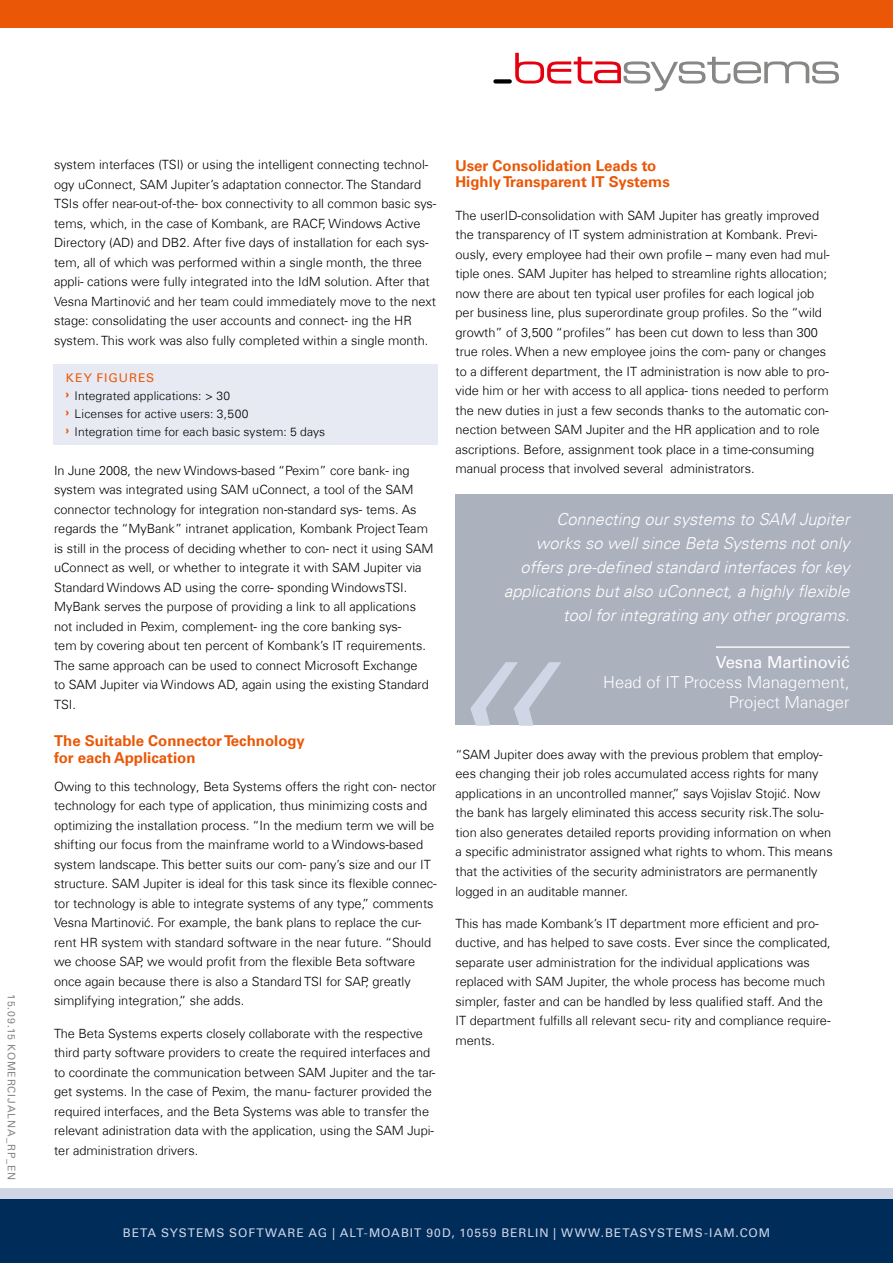
<style>
.page{position:relative;width:893px;height:1263px;background:#fff}
.page>*{position:absolute;margin:0;border:0;box-sizing:border-box;transform-origin:0 0}
.fließ{font:italic 300 16.5px/24px "Univers Com 45";color:#fff;text-align:right}
.fließ-2{font:300 16.5px/19.8px "Univers Com 45";color:#fff;text-align:right}
.zitatgeber{font:16.5px "Univers Com 55 Roman";color:#fff}
.absatz{font:700 15px/16.5px "Univers Com 65";color:#ea5707}
.ü2{font:700 15px/16.5px "Univers Com 65";color:#ea5707}
.absatz-2{font:300 12.75px/19.5px "Univers Com 45";color:#000}
.t1{font:300 12px "Univers Com 45";letter-spacing:.01em;color:#000}
.ü_facts-kasten{font:12px "Univers Com 55 Roman";letter-spacing:.08em;color:#d1d6e6}
.ü_facts-kasten-2{font:12px "Univers Com 55 Roman";letter-spacing:.08em;color:#ea5707}
.ü_facts-kasten-3{font:10.5px "Univers Com 55 Roman";letter-spacing:.07em;color:#878786}
.s1{font-family:"Univers Com 65";font-weight:700;color:#ea5707}
</style>
<div class="page">
<div style="left:0;top:0;width:893px;height:28px;background:#ea5707"></div>
<div style="left:0;top:1188px;width:893px;height:12px;background:#d1d6e6"></div>
<div style="left:0;top:1200px;width:893px;height:63px;background:#002c5a"></div>
<svg style="left:515px;top:53px;width:324px;height:38px"></svg>
<div style="left:493px;top:79px;width:19px;height:5px;background:#000;border-radius:2px"></div>
<div style="left:455px;top:495px;width:438px;height:230px;background:#acb1be"></div>
<hr style="left:716px;top:646px;width:134px;height:2px;background:#fff">
<svg style="left:470px;top:662px;width:91px;height:64px"></svg>
<div style="left:53px;top:364px;width:385px;height:81px;background:#e8eaf3"></div>
<p class="ü_facts-kasten-3" style="left:18px;top:994px;width:188px;rotate:90deg">15.09.15 Komercijalna_RP_EN</p>
<p class="absatz-2" style="left:54px;top:155px;width:384px">system interfaces (TSI) or using the intelligent connecting technol&shy;ogy uConnect, SAM Jupiter’s adaptation connector. The Standard TSIs offer near-out-of-the- box connectivity to all common basic sys&shy;tems, which, in the case of Kombank, are RACF, Windows Active Directory (AD) and DB2. After five days of installation for each sys&shy;tem, all of which was performed within a single month, the three appli- cations were fully integrated into the IdM solution. After that Vesna Martinović and her team could immediately move to the next stage: consolidating the user accounts and connect- ing the HR system. This work was also fully completed within a single month.</p>
<p class="ü_facts-kasten-2" style="left:66px;top:370px;width:90px">KEY FIGURES</p>
<p class="t1" style="left:66px;top:388px;width:166px"><span class="s1">›</span> Integrated applications: &gt; 30</p>
<p class="t1" style="left:66px;top:406px;width:184px"><span class="s1">›</span> Licenses for active users: 3,500</p>
<p class="t1" style="left:66px;top:424px;width:261px"><span class="s1">›</span> Integration time for each basic system: 5 days</p>
<p class="absatz-2" style="left:54px;top:460px;width:381px">In June 2008, the new Windows-based “Pexim” core bank- ing system was integrated using SAM uConnect, a tool of the SAM connector technology for integration non-standard sys- tems. As regards the “MyBank” intranet application, Kombank Project Team is still in the process of deciding whether to con- nect it using SAM uConnect as well, or whether to integrate it with SAM Jupiter via Standard Windows AD using the corre- sponding WindowsTSI.<br>MyBank serves the purpose of providing a link to all applications not included in Pexim, complement- ing the core banking sys-<br>tem by covering about ten percent of Kombank’s IT requirements.<br>The same approach can be used to connect Microsoft Exchange<br>to SAM Jupiter via Windows AD, again using the existing Standard TSI.</p>
<p class="ü2" style="left:54px;top:733px;width:252px">The Suitable Connector Technology for each Application</p>
<p class="absatz-2" style="left:54px;top:776px;width:384px">Owing to this technology, Beta Systems offers the right con- nector technology for each type of application, thus minimizing costs and optimizing the installation process. “In the medium term we will be shifting our focus from the mainframe world to a Windows-based system landscape. This better suits our com- pany’s size and our IT structure. SAM Jupiter is ideal for this task since its flexible connec&shy;tor technology is able to integrate systems of any type,” comments Vesna Martinović. For example, the bank plans to replace the cur&shy;rent HR system with standard software in the near future. “Should we choose SAP, we would profit from the flexible Beta software once again because there is also a Standard TSI for SAP, greatly simplifying integration,” she adds.</p>
<p class="absatz-2" style="left:54px;top:1023px;width:383px">The Beta Systems experts closely collaborate with the respective third party software providers to create the required interfaces and to coordinate the communication between SAM Jupiter and the tar&shy;get systems. In the case of Pexim, the manu- facturer provided the required interfaces, and the Beta Systems was able to transfer the relevant adinistration data with the application, using the SAM Jupi&shy;ter administration drivers.</p>
<p class="absatz" style="left:455px;top:157px;width:216px">User Consolidation Leads to<br>Highly Transparent IT Systems</p>
<p class="absatz-2" style="left:455px;top:205px;width:376px">The userID-consolidation with SAM Jupiter has greatly improved the transparency of IT system administration at Kombank. Previ&shy;ously, every employee had their own profile – many even had mul&shy;tiple ones. SAM Jupiter has helped to streamline rights allocation; now there are about ten typical user profiles for each logical job per business line, plus superordinate group profiles. So the “wild growth” of 3,500 “profiles” has been cut down to less than 300 true roles. When a new employee joins the com- pany or changes to a different department, the IT administration is now able to pro&shy;vide him or her with access to all applica- tions needed to perform the new duties in just a few seconds thanks to the automatic con&shy;nection between SAM Jupiter and the HR application and to role ascriptions. Before, assignment took place in a time-consuming manual process that involved several administrators.</p>
<p class="fließ" style="left:504px;top:507px;width:347px">Connecting our systems to SAM Jupiter<br>works so well since Beta Systems not only offers pre-defined standard interfaces for key applications but also uConnect, a highly flexible tool for integrating any other programs.</p>
<p class="zitatgeber" style="left:716px;top:652px;width:135px">Vesna Martinović</p>
<p class="fließ-2" style="left:603px;top:672px;width:248px">Head of IT Process Management,<br>Project Manager</p>
<p class="absatz-2" style="left:455px;top:745px;width:379px">“SAM Jupiter does away with the previous problem that employ&shy;ees changing their job roles accumulated access rights for many applications in an uncontrolled manner,” says Vojislav Stojić. Now the bank has largely eliminated this access security risk.The solu&shy;tion also generates detailed reports providing information on when a specific administrator assigned what rights to whom. This means that the activities of the security administrators are permanently logged in an auditable manner.</p>
<p class="absatz-2" style="left:455px;top:913px;width:377px">This has made Kombank’s IT department more efficient and pro&shy;ductive, and has helped to save costs. Ever since the complicated, separate user administration for the individual applications was replaced with SAM Jupiter, the whole process has become much simpler, faster and can be handled by less qualified staff. And the IT department fulfills all relevant secu- rity and compliance require&shy;ments.</p>
<p class="ü_facts-kasten" style="left:123px;top:1225px;width:649px">BETA SYSTEMS SOFTWARE AG | ALT-MOABIT 90D, 10559 BERLIN | WWW.BETASYSTEMS-IAM.COM</p>
</div>
